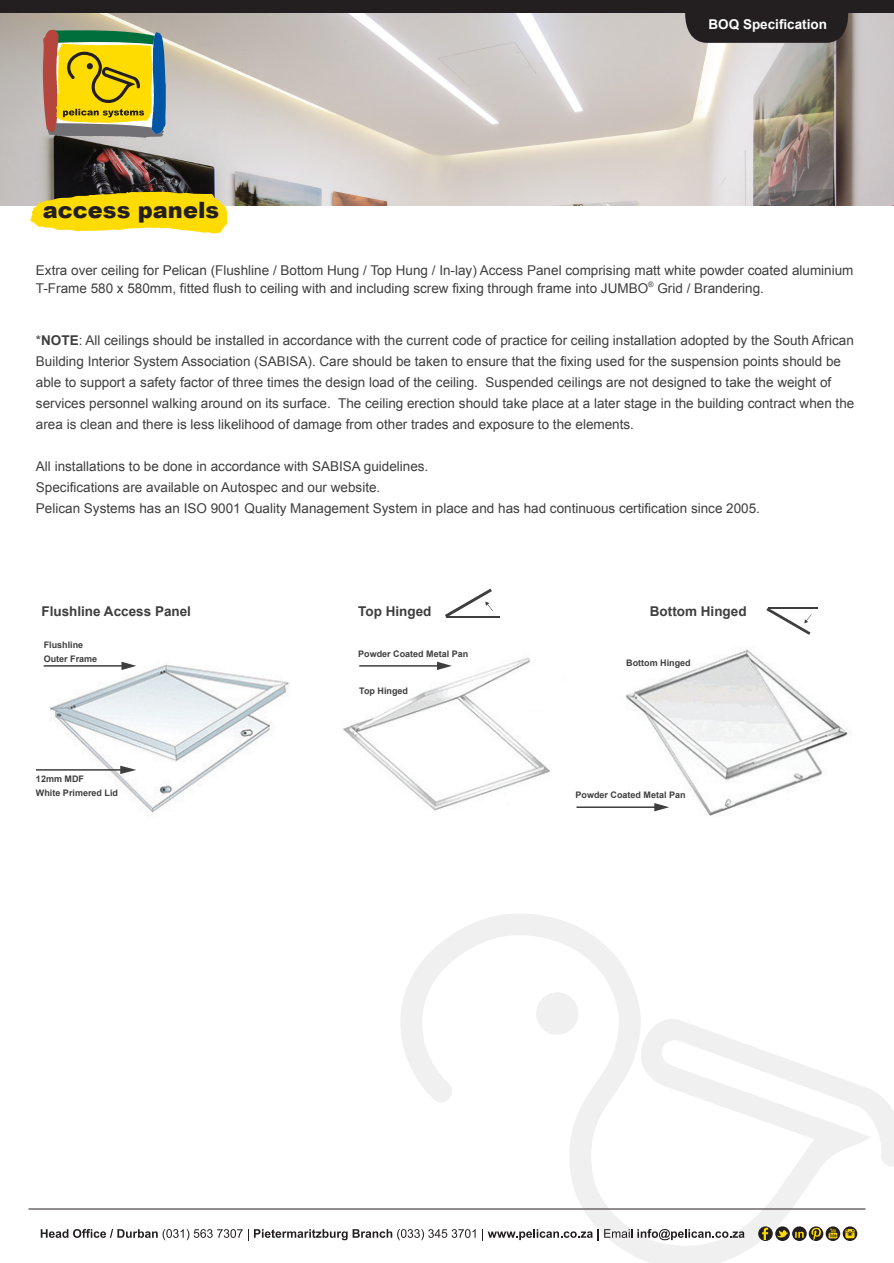
<style>
.page{position:relative;width:894px;height:1263px;background:#fff}
.page>*{position:absolute;margin:0;border:0;box-sizing:border-box;transform-origin:0 0}
.t1{font:900 22.5px "Arial";color:#231f20}
.t2{font:13.5px/21px "Arial";color:#3e3e3f}
.t3{font:700 13.5px "Arial";color:#3e3e3f}
.t4{font:700 13.5px "Arial";color:#fff}
.t5{font:700 9px/13.5px "Arial";color:#3e3e3f}
.s1{font-weight:700}
</style>
<div class="page">
<img style="left:0;top:13px;width:894px;height:193px">
<svg style="left:400px;top:914px;width:494px;height:349px"></svg>
<svg style="left:30px;top:191px;width:198px;height:43px;background:#eed329"></svg>
<hr style="left:29px;top:1209px;width:837px;height:1px;background:#231f20">
<svg style="left:681px;top:13px;width:172px;height:30px;background:#302b2b"></svg>
<div style="left:0;top:0;width:894px;height:13px;background:#231f20"></div>
<svg style="left:41px;top:1229px;width:435px;height:11px"></svg>
<svg style="left:482px;top:1229px;width:263px;height:11px"></svg>
<svg style="left:809px;top:1226px;width:14px;height:15px"></svg>
<svg style="left:811px;top:1228px;width:10px;height:13px"></svg>
<svg style="left:792px;top:1226px;width:15px;height:15px"></svg>
<svg style="left:795px;top:1232px;width:9px;height:6px"></svg>
<svg style="left:843px;top:1226px;width:14px;height:15px"></svg>
<svg style="left:845px;top:1229px;width:10px;height:9px"></svg>
<svg style="left:758px;top:1226px;width:15px;height:15px"></svg>
<svg style="left:762px;top:1228px;width:6px;height:12px"></svg>
<svg style="left:775px;top:1226px;width:15px;height:15px"></svg>
<svg style="left:777px;top:1230px;width:11px;height:7px"></svg>
<svg style="left:826px;top:1226px;width:14px;height:15px"></svg>
<svg style="left:829px;top:1233px;width:8px;height:5px"></svg>
<svg style="left:829px;top:1228px;width:7px;height:9px"></svg>
<svg style="left:42px;top:13px;width:124px;height:125px;background:#b0a44c"></svg>
<img style="left:43px;top:661px;width:246px;height:154px">
<hr style="left:44px;top:665px;width:80px;height:2px;background:#3e3e3f">
<svg style="left:121px;top:662px;width:15px;height:8px"></svg>
<hr style="left:36px;top:769px;width:87px;height:2px;background:#3e3e3f">
<svg style="left:120px;top:766px;width:16px;height:8px"></svg>
<img style="left:626px;top:650px;width:225px;height:166px">
<img style="left:343px;top:657px;width:207px;height:154px">
<hr style="left:768px;top:607px;width:50px;height:2px;background:#3e3e3f">
<svg style="left:766px;top:608px;width:46px;height:27px"></svg>
<hr style="left:446px;top:616px;width:53px;height:2px;background:#3e3e3f">
<svg style="left:445px;top:589px;width:48px;height:28px"></svg>
<hr style="left:359px;top:665px;width:81px;height:2px;background:#3e3e3f">
<svg style="left:437px;top:662px;width:15px;height:8px"></svg>
<hr style="left:577px;top:806px;width:80px;height:2px;background:#3e3e3f">
<svg style="left:654px;top:803px;width:15px;height:8px"></svg>
<h1 class="t1" style="left:43px;top:194px;width:178px">access panels</h1>
<p class="t4" style="left:709px;top:15px;width:120px">BOQ Specification</p>
<p class="t2" style="left:36px;top:261px;width:819px;line-height:18px">Extra over ceiling for Pelican (Flushline / Bottom Hung / Top Hung / In-lay) Access Panel comprising matt white powder coated aluminium<br>T-Frame 580 x 580mm, fitted flush to ceiling with and including screw fixing through frame into JUMBO<sup>®</sup> Grid / Brandering.</p>
<p class="t2" style="left:36px;top:330px;width:820px">*<span class="s1">NOTE</span>: All ceilings should be installed in accordance with the current code of practice for ceiling installation adopted by the South African Building Interior System Association (SABISA). Care should be taken to ensure that the fixing used for the suspension points should be able to support a safety factor of three times the design load of the ceiling. Suspended ceilings are not designed to take the weight of services personnel walking around on its surface. The ceiling erection should take place at a later stage in the building contract when the area is clean and there is less likelihood of damage from other trades and exposure to the elements.</p>
<p class="t2" style="left:36px;top:456px;width:726px">All installations to be done in accordance with SABISA guidelines.<br>Specifications are available on Autospec and our website.<br>Pelican Systems has an ISO 9001 Quality Management System in place and has had continuous certification since 2005.</p>
<p class="t3" style="left:41px;top:602px;width:151px">Flushline Access Panel</p>
<p class="t3" style="left:358px;top:602px;width:75px">Top Hinged</p>
<p class="t3" style="left:650px;top:602px;width:98px">Bottom Hinged</p>
<p class="t5" style="left:44px;top:639px;width:55px">Flushline<br>Outer Frame</p>
<p class="t5" style="left:36px;top:773px;width:84px">12mm MDF<br>White Primered Lid</p>
<p class="t5" style="left:358px;top:647px;width:112px">Powder Coated Metal Pan</p>
<p class="t5" style="left:359px;top:685px;width:50px">Top Hinged</p>
<p class="t5" style="left:626px;top:656px;width:66px">Bottom Hinged</p>
<p class="t5" style="left:576px;top:788px;width:112px">Powder Coated Metal Pan</p>
</div>
